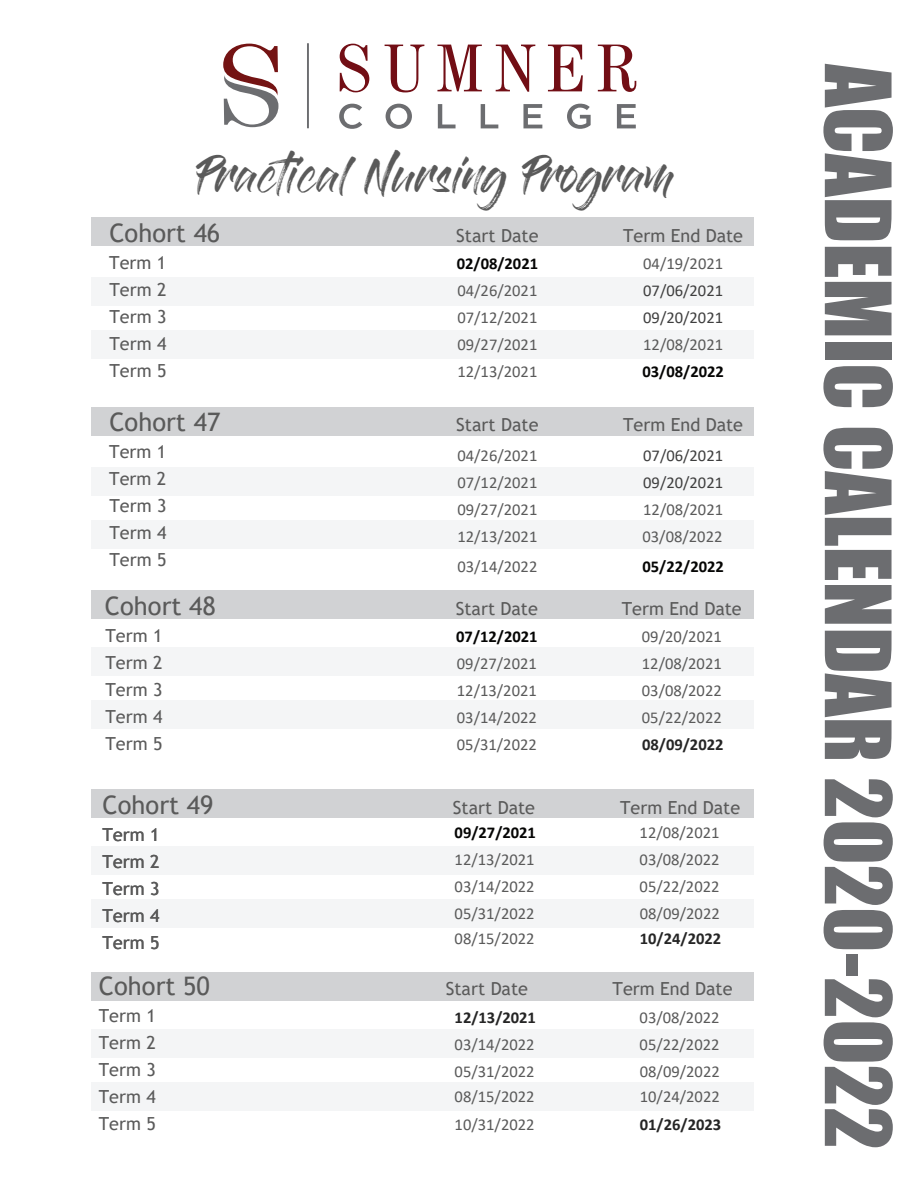
<style>
.page{position:relative;width:918px;height:1188px;background:#fff}
.page>*{position:absolute;margin:0;border:0;box-sizing:border-box;transform-origin:0 0}
.t1{font:84.3px "Impact";color:#6c6d70}
.t2{font:36px "Gloss And Bloom";color:#5a5a5a}
.t3{font:25.5px "Trebuchet MS";color:#5a5a5a}
.t4{font:18px/27px "Trebuchet MS";color:#5a5a5a;text-align:justify}
.t5{font:16.5px "Calibri";color:#5a5a5a}
.t6{font:700 16.5px "Calibri";color:#050504}
.t7{font:16.5px "Calibri";color:#3f3f3f}
.t8{font:700 16.5px "Calibri";color:#252525}
</style>
<div class="page">
<div style="left:91px;top:217px;width:663px;height:28px;background:#d1d2d4"></div>
<div style="left:91px;top:277px;width:663px;height:28px;background:#f4f5f6"></div>
<div style="left:91px;top:330px;width:663px;height:28px;background:#f4f5f6"></div>
<div style="left:91px;top:407px;width:663px;height:28px;background:#d1d2d4"></div>
<div style="left:91px;top:467px;width:663px;height:28px;background:#f4f5f6"></div>
<div style="left:91px;top:520px;width:663px;height:29px;background:#f4f5f6"></div>
<div style="left:91px;top:789px;width:663px;height:28px;background:#d1d2d4"></div>
<div style="left:91px;top:846px;width:663px;height:28px;background:#f4f5f6"></div>
<div style="left:91px;top:899px;width:663px;height:28px;background:#f4f5f6"></div>
<div style="left:91px;top:972px;width:663px;height:28px;background:#d1d2d4"></div>
<div style="left:91px;top:1029px;width:663px;height:28px;background:#f4f5f6"></div>
<div style="left:91px;top:1082px;width:663px;height:29px;background:#f4f5f6"></div>
<div style="left:91px;top:591px;width:663px;height:28px;background:#d1d2d4"></div>
<div style="left:91px;top:647px;width:663px;height:29px;background:#f4f5f6"></div>
<div style="left:91px;top:701px;width:663px;height:28px;background:#f4f5f6"></div>
<svg style="left:223px;top:44px;width:56px;height:83px"></svg>
<svg style="left:339px;top:104px;width:23px;height:25px"></svg>
<svg style="left:386px;top:104px;width:26px;height:25px"></svg>
<svg style="left:438px;top:104px;width:18px;height:24px"></svg>
<svg style="left:481px;top:104px;width:17px;height:24px"></svg>
<svg style="left:523px;top:104px;width:19px;height:24px"></svg>
<svg style="left:567px;top:104px;width:24px;height:25px"></svg>
<svg style="left:617px;top:104px;width:19px;height:24px"></svg>
<svg style="left:340px;top:44px;width:29px;height:48px"></svg>
<svg style="left:385px;top:45px;width:39px;height:47px"></svg>
<svg style="left:437px;top:45px;width:45px;height:46px"></svg>
<svg style="left:496px;top:45px;width:39px;height:47px"></svg>
<svg style="left:548px;top:45px;width:35px;height:46px"></svg>
<svg style="left:598px;top:45px;width:38px;height:47px"></svg>
<hr style="left:307px;top:43px;width:2px;height:85px;background:#6c6d70">
<h2 class="t2" style="left:197px;top:159px;width:478px">Practical Nursing Program</h2>
<h3 class="t3" style="left:109px;top:217px;width:112px">Cohort 46</h3>
<p class="t4" style="left:456px;top:222px;width:84px">Start Date</p>
<p class="t4" style="left:623px;top:222px;width:122px">Term End Date</p>
<p class="t4" style="left:109px;top:249px;width:59px">Term 1</p>
<p class="t6" style="left:457px;top:251px;width:83px">02/08/2021</p>
<p class="t5" style="left:643px;top:252px;width:81px">04/19/2021</p>
<p class="t4" style="left:109px;top:276px;width:59px">Term 2</p>
<p class="t5" style="left:457px;top:279px;width:81px">04/26/2021</p>
<p class="t7" style="left:643px;top:279px;width:81px">07/06/2021</p>
<p class="t4" style="left:109px;top:303px;width:59px">Term 3</p>
<p class="t5" style="left:457px;top:306px;width:81px">07/12/2021</p>
<p class="t7" style="left:643px;top:306px;width:81px">09/20/2021</p>
<p class="t4" style="left:109px;top:330px;width:59px">Term 4</p>
<p class="t5" style="left:457px;top:333px;width:81px">09/27/2021</p>
<p class="t5" style="left:643px;top:333px;width:81px">12/08/2021</p>
<p class="t4" style="left:109px;top:357px;width:59px">Term 5</p>
<p class="t5" style="left:457px;top:360px;width:81px">12/13/2021</p>
<p class="t6" style="left:643px;top:359px;width:83px">03/08/2022</p>
<h3 class="t3" style="left:109px;top:406px;width:113px">Cohort 47</h3>
<p class="t4" style="left:456px;top:411px;width:84px">Start Date</p>
<p class="t4" style="left:623px;top:411px;width:122px">Term End Date</p>
<p class="t4" style="left:109px;top:438px;width:59px">Term 1<br>Term 2</p>
<p class="t5" style="left:457px;top:444px;width:81px">04/26/2021</p>
<p class="t7" style="left:643px;top:444px;width:81px">07/06/2021</p>
<p class="t4" style="left:109px;top:492px;width:59px">Term 3</p>
<p class="t5" style="left:457px;top:471px;width:81px">07/12/2021</p>
<p class="t7" style="left:643px;top:471px;width:81px">09/20/2021</p>
<p class="t5" style="left:457px;top:498px;width:81px">09/27/2021</p>
<p class="t5" style="left:643px;top:498px;width:81px">12/08/2021</p>
<p class="t4" style="left:109px;top:519px;width:59px">Term 4</p>
<p class="t4" style="left:109px;top:546px;width:59px">Term 5</p>
<p class="t5" style="left:457px;top:525px;width:81px">12/13/2021</p>
<p class="t5" style="left:643px;top:525px;width:81px">03/08/2022</p>
<p class="t5" style="left:457px;top:555px;width:81px">03/14/2022</p>
<p class="t6" style="left:643px;top:555px;width:83px">05/22/2022</p>
<h3 class="t3" style="left:105px;top:590px;width:112px">Cohort 48</h3>
<p class="t4" style="left:456px;top:595px;width:84px">Start Date</p>
<p class="t4" style="left:622px;top:595px;width:122px">Term End Date</p>
<p class="t4" style="left:105px;top:622px;width:59px">Term 1</p>
<p class="t6" style="left:456px;top:625px;width:83px">07/12/2021</p>
<p class="t5" style="left:642px;top:625px;width:81px">09/20/2021</p>
<p class="t4" style="left:105px;top:649px;width:59px">Term 2</p>
<p class="t5" style="left:457px;top:652px;width:81px">09/27/2021</p>
<p class="t5" style="left:642px;top:652px;width:81px">12/08/2021</p>
<p class="t4" style="left:105px;top:676px;width:59px">Term 3</p>
<p class="t5" style="left:457px;top:679px;width:81px">12/13/2021</p>
<p class="t5" style="left:642px;top:679px;width:81px">03/08/2022</p>
<p class="t4" style="left:105px;top:703px;width:59px">Term 4</p>
<p class="t5" style="left:457px;top:706px;width:81px">03/14/2022</p>
<p class="t5" style="left:642px;top:706px;width:81px">05/22/2022</p>
<p class="t4" style="left:105px;top:730px;width:59px">Term 5</p>
<p class="t5" style="left:457px;top:733px;width:81px">05/31/2022</p>
<p class="t8" style="left:642px;top:733px;width:83px">08/09/2022</p>
<h3 class="t3" style="left:103px;top:789px;width:112px">Cohort 49</h3>
<p class="t4" style="left:103px;top:821px;width:59px">Term 1<br>Term 2<br>Term 3<br>Term 4<br>Term 5</p>
<h3 class="t3" style="left:99px;top:970px;width:113px">Cohort 50</h3>
<p class="t4" style="left:99px;top:1002px;width:59px">Term 1<br>Term 2<br>Term 3<br>Term 4<br>Term 5</p>
<p class="t4" style="left:453px;top:794px;width:84px">Start Date</p>
<p class="t4" style="left:620px;top:794px;width:122px">Term End Date</p>
<p class="t6" style="left:455px;top:821px;width:83px">09/27/2021</p>
<p class="t5" style="left:640px;top:821px;width:81px">12/08/2021</p>
<p class="t5" style="left:455px;top:848px;width:81px">12/13/2021</p>
<p class="t5" style="left:640px;top:848px;width:81px">03/08/2022</p>
<p class="t5" style="left:455px;top:875px;width:81px">03/14/2022</p>
<p class="t5" style="left:640px;top:875px;width:81px">05/22/2022</p>
<p class="t5" style="left:455px;top:902px;width:81px">05/31/2022</p>
<p class="t5" style="left:640px;top:902px;width:81px">08/09/2022</p>
<p class="t5" style="left:455px;top:927px;width:81px">08/15/2022</p>
<p class="t8" style="left:640px;top:927px;width:83px">10/24/2022</p>
<p class="t4" style="left:446px;top:975px;width:84px">Start Date</p>
<p class="t4" style="left:613px;top:975px;width:122px">Term End Date</p>
<p class="t8" style="left:455px;top:1006px;width:83px">12/13/2021</p>
<p class="t5" style="left:640px;top:1006px;width:81px">03/08/2022</p>
<p class="t5" style="left:455px;top:1033px;width:81px">03/14/2022</p>
<p class="t5" style="left:640px;top:1033px;width:81px">05/22/2022</p>
<p class="t5" style="left:455px;top:1060px;width:81px">05/31/2022</p>
<p class="t5" style="left:640px;top:1060px;width:81px">08/09/2022</p>
<p class="t5" style="left:455px;top:1085px;width:81px">08/15/2022</p>
<p class="t5" style="left:640px;top:1085px;width:81px">10/24/2022</p>
<p class="t5" style="left:455px;top:1113px;width:81px">10/31/2022</p>
<p class="t8" style="left:640px;top:1113px;width:83px">01/26/2023</p>
<h1 class="t1" style="left:923px;top:64px;width:1087px;rotate:90deg">ACADEMIC CALENDAR 2020-2022</h1>
</div>
